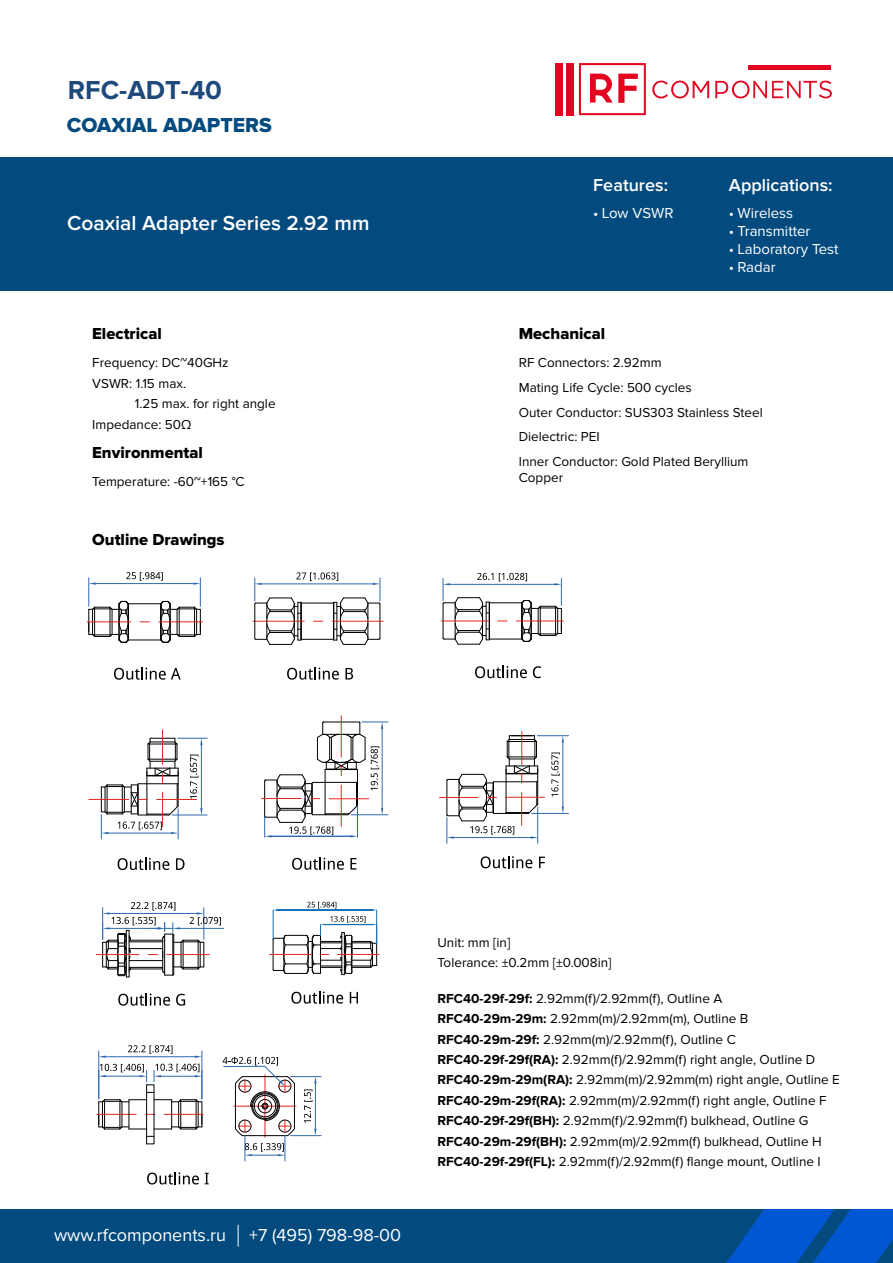
<style>
.page{position:relative;width:893px;height:1263px;background:#fff}
.page>*{position:absolute;margin:0;border:0;box-sizing:border-box;transform-origin:0 0}
.t1{font:700 27px "Proxima Nova";color:#1f497d}
.t2{font:600 21px "Proxima Nova";color:#fff}
.t3{font:21px "Proxima Nova Extrabld";color:#034a7e}
.t4{font:18px "Proxima Nova";color:#fff}
.t5{font:600 18px "Proxima Nova";color:#fff}
.t6{font:16.5px "Proxima Nova Extrabld";color:#000}
.t7{font:15px "Proxima Nova";color:#fff}
.t8{font:13.5px/20.4px "Proxima Nova";color:#000}
.s1{font-weight:700}
</style>
<div class="page">
<div style="left:0;top:1209px;width:893px;height:54px;background:#034a7e"></div>
<div style="left:0;top:157px;width:893px;height:134px;background:#034a7e"></div>
<hr style="left:159px;top:622px;width:43px;height:1px;background:#e52521">
<hr style="left:87px;top:622px;width:44px;height:1px;background:#e52521">
<svg style="left:89px;top:572px;width:112px;height:71px"></svg>
<hr style="left:332px;top:621px;width:51px;height:1px;background:#e52521">
<hr style="left:253px;top:621px;width:51px;height:1px;background:#e52521">
<svg style="left:255px;top:572px;width:126px;height:73px"></svg>
<hr style="left:516px;top:621px;width:47px;height:1px;background:#e52521">
<hr style="left:441px;top:621px;width:47px;height:1px;background:#e52521">
<svg style="left:443px;top:573px;width:119px;height:72px"></svg>
<hr style="left:262px;top:798px;width:39px;height:1px;background:#e52521">
<svg style="left:264px;top:722px;width:124px;height:115px"></svg>
<hr style="left:341px;top:716px;width:1px;height:41px;background:#e52521">
<hr style="left:89px;top:799px;width:40px;height:1px;background:#e52521">
<svg style="left:101px;top:738px;width:106px;height:101px"></svg>
<hr style="left:162px;top:730px;width:1px;height:34px;background:#e52521">
<hr style="left:537px;top:735px;width:32px;height:1px;background:#2e69b2">
<hr style="left:531px;top:813px;width:38px;height:1px;background:#2e69b2">
<hr style="left:563px;top:743px;width:1px;height:63px;background:#2e69b2">
<svg style="left:562px;top:736px;width:2px;height:7px"></svg>
<svg style="left:562px;top:806px;width:2px;height:7px"></svg>
<svg style="left:551px;top:752px;width:9px;height:45px"></svg>
<hr style="left:506px;top:797px;width:38px;height:1px;background:#e52521">
<hr style="left:439px;top:797px;width:39px;height:1px;background:#e52521">
<svg style="left:447px;top:735px;width:91px;height:108px"></svg>
<hr style="left:521px;top:731px;width:1px;height:33px;background:#e52521">
<svg style="left:114px;top:667px;width:67px;height:13px"></svg>
<svg style="left:287px;top:667px;width:52px;height:13px"></svg>
<svg style="left:345px;top:668px;width:8px;height:11px"></svg>
<svg style="left:475px;top:666px;width:52px;height:12px"></svg>
<svg style="left:533px;top:666px;width:8px;height:12px"></svg>
<svg style="left:118px;top:857px;width:51px;height:13px"></svg>
<svg style="left:176px;top:858px;width:8px;height:12px"></svg>
<svg style="left:292px;top:857px;width:52px;height:13px"></svg>
<svg style="left:350px;top:858px;width:6px;height:11px"></svg>
<svg style="left:481px;top:856px;width:51px;height:12px"></svg>
<svg style="left:539px;top:857px;width:6px;height:11px"></svg>
<hr style="left:180px;top:928px;width:44px;height:1px;background:#2e69b2">
<svg style="left:102px;top:902px;width:119px;height:76px"></svg>
<hr style="left:96px;top:954px;width:43px;height:1px;background:#e52521">
<hr style="left:270px;top:954px;width:41px;height:1px;background:#e52521">
<hr style="left:338px;top:954px;width:41px;height:1px;background:#e52521">
<svg style="left:273px;top:902px;width:104px;height:73px"></svg>
<svg style="left:118px;top:993px;width:52px;height:13px"></svg>
<svg style="left:176px;top:994px;width:9px;height:12px"></svg>
<svg style="left:291px;top:991px;width:52px;height:13px"></svg>
<svg style="left:350px;top:992px;width:8px;height:11px"></svg>
<hr style="left:97px;top:1114px;width:39px;height:1px;background:#e52521">
<hr style="left:234px;top:1106px;width:62px;height:1px;background:#e52521">
<hr style="left:98px;top:1051px;width:1px;height:48px;background:#2e69b2">
<hr style="left:202px;top:1051px;width:1px;height:48px;background:#2e69b2">
<hr style="left:106px;top:1056px;width:89px;height:1px;background:#2e69b2">
<svg style="left:99px;top:1055px;width:7px;height:3px"></svg>
<svg style="left:195px;top:1055px;width:7px;height:3px"></svg>
<svg style="left:128px;top:1045px;width:45px;height:9px"></svg>
<svg style="left:98px;top:1064px;width:105px;height:80px"></svg>
<hr style="left:290px;top:1076px;width:31px;height:1px;background:#2e69b2">
<hr style="left:290px;top:1135px;width:31px;height:1px;background:#2e69b2">
<hr style="left:315px;top:1083px;width:1px;height:46px;background:#2e69b2">
<svg style="left:314px;top:1076px;width:3px;height:7px"></svg>
<svg style="left:314px;top:1129px;width:3px;height:6px"></svg>
<svg style="left:304px;top:1089px;width:8px;height:34px"></svg>
<svg style="left:223px;top:1057px;width:72px;height:104px"></svg>
<svg style="left:147px;top:1172px;width:52px;height:12px"></svg>
<svg style="left:205px;top:1173px;width:4px;height:11px"></svg>
<svg style="left:726px;top:1209px;width:167px;height:54px"></svg>
<svg style="left:238px;top:1225px;width:1px;height:21px"></svg>
<div style="left:748px;top:65px;width:83px;height:5px;background:#e30520"></div>
<div style="left:555px;top:63px;width:8px;height:52px;background:#e30520"></div>
<div style="left:566px;top:63px;width:8px;height:52px;background:#e30520"></div>
<svg style="left:652px;top:81px;width:57px;height:17px"></svg>
<svg style="left:715px;top:81px;width:117px;height:17px"></svg>
<svg style="left:579px;top:63px;width:67px;height:52px"></svg>
<h1 class="t1" style="left:68px;top:74px;width:155px">RFC-ADT-40</h1>
<h2 class="t3" style="left:67px;top:113px;width:206px">COAXIAL ADAPTERS</h2>
<h2 class="t2" style="left:67px;top:211px;width:304px">Coaxial Adapter Series 2.92 mm</h2>
<h3 class="t5" style="left:593px;top:174px;width:76px">Features:</h3>
<h3 class="t5" style="left:729px;top:174px;width:105px">Applications:</h3>
<p class="t7" style="left:593px;top:204px;width:82px">• Low VSWR</p>
<p class="t7" style="left:729px;top:204px;width:66px">• Wireless</p>
<p class="t7" style="left:729px;top:222px;width:83px">• Transmitter</p>
<p class="t7" style="left:729px;top:240px;width:111px">• Laboratory Test</p>
<p class="t7" style="left:729px;top:258px;width:48px">• Radar</p>
<p class="t6" style="left:92px;top:324px;width:71px">Electrical</p>
<p class="t6" style="left:519px;top:324px;width:88px">Mechanical</p>
<p class="t8" style="left:92px;top:353px;width:138px">Frequency: DC~40GHz<br>VSWR: 1.15 max.</p>
<p class="t8" style="left:92px;top:394px;width:185px;text-indent:43px">1.25 max. for right angle<br>Impedance: 50Ω</p>
<p class="t6" style="left:92px;top:443px;width:112px">Environmental</p>
<p class="t8" style="left:92px;top:472px;width:154px">Temperature: -60~+165 °С</p>
<p class="t6" style="left:92px;top:530px;width:134px">Outline Drawings</p>
<p class="t8" style="left:519px;top:350px;width:246px;line-height:24.8px">RF Connectors: 2.92mm<br>Mating Life Cycle: 500 cycles<br>Outer Conductor: SUS303 Stainless Steel<br>Dielectric: PEI<br>Inner Conductor: Gold Plated Beryllium</p>
<p class="t8" style="left:519px;top:468px;width:46px">Copper</p>
<h3 class="t4" style="left:54px;top:1224px;width:173px">www.rfcomponents.ru</h3>
<h3 class="t4" style="left:249px;top:1224px;width:154px">+7 (495) 798-98-00</h3>
<p class="t8" style="left:437px;top:932px;width:175px">Unit: mm [in]<br>Tolerance: ±0.2mm [±0.008in]</p>
<p class="t8" style="left:437px;top:988px;width:404px"><span class="s1">RFC40-29f-29f:</span> 2.92mm(f)/2.92mm(f), Outline A<br><span class="s1">RFC40-29m-29m:</span> 2.92mm(m)/2.92mm(m), Outline B <span class="s1">RFC40-29m-29f:</span> 2.92mm(m)/2.92mm(f), Outline C <span class="s1">RFC40-29f-29f(RA):</span> 2.92mm(f)/2.92mm(f) right angle, Outline D <span class="s1">RFC40-29m-29m(RA):</span> 2.92mm(m)/2.92mm(m) right angle, Outline E <span class="s1">RFC40-29m-29f(RA):</span> 2.92mm(m)/2.92mm(f) right angle, Outline F <span class="s1">RFC40-29f-29f(BH):</span> 2.92mm(f)/2.92mm(f) bulkhead, Outline G <span class="s1">RFC40-29m-29f(BH):</span> 2.92mm(m)/2.92mm(f) bulkhead, Outline H <span class="s1">RFC40-29f-29f(FL):</span> 2.92mm(f)/2.92mm(f) flange mount, Outline I</p>
</div>
